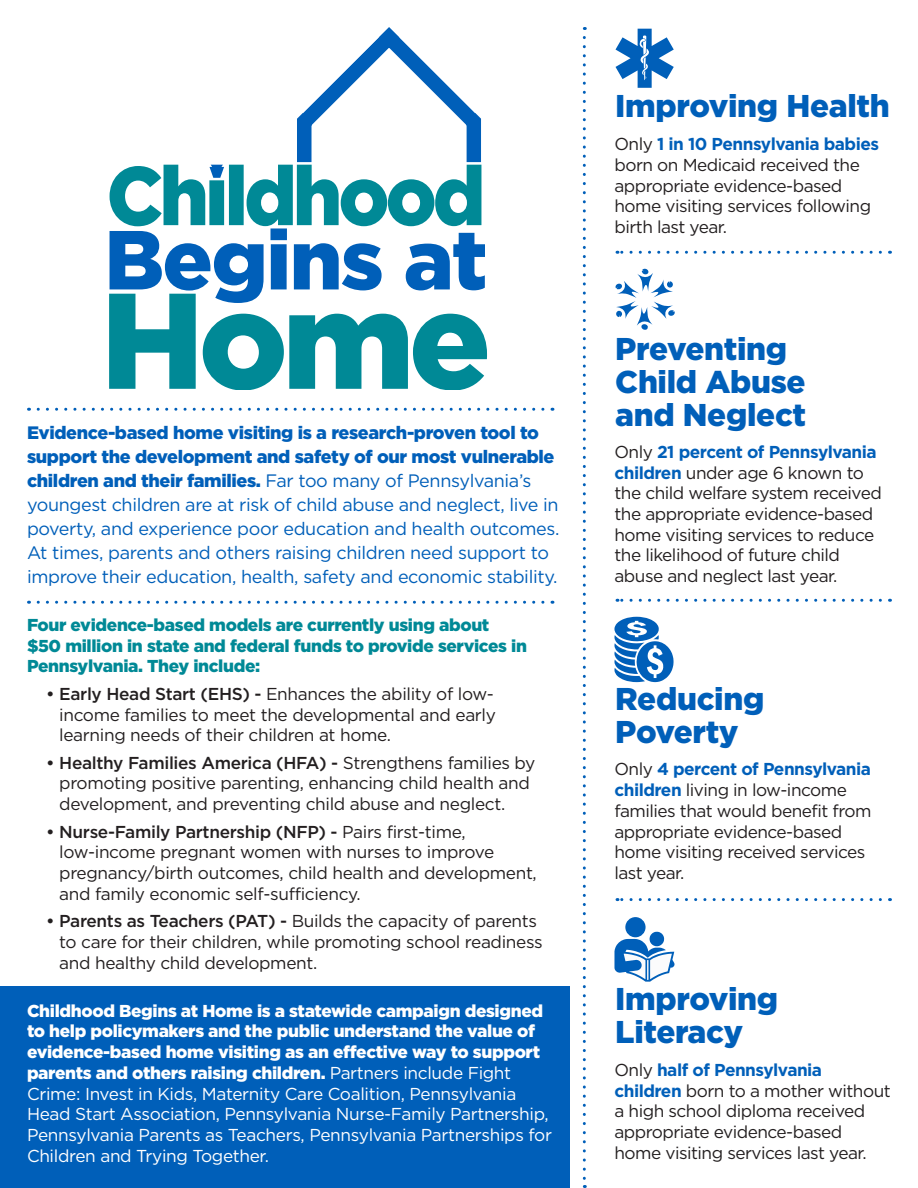
<style>
.page{position:relative;width:918px;height:1188px;background:#fff}
.page>*{position:absolute;margin:0;border:0;box-sizing:border-box;transform-origin:0 0}
.t1{font:900 31.5px/33px "Gotham";letter-spacing:-.01em;color:#005fb9}
.t2{font:18px/24px "Gotham";letter-spacing:-.02em;color:#005fb9}
.t3{font:17.25px/20.7px "Gotham";letter-spacing:-.03em;color:#231f20}
.t4{font:17.25px/20.7px "Gotham";letter-spacing:-.02em;color:#fff}
.t5{font:900 17.25px/20.7px "Gotham";letter-spacing:-.02em;color:#008996}
.s1{font-weight:900}
.s2{font-weight:500}
.s3{font-weight:700;color:#005fb9}
</style>
<div class="page">
<div style="left:0;top:986px;width:569px;height:202px;background:#005fb9"></div>
<svg style="left:109px;top:27px;width:378px;height:363px"></svg>
<svg style="left:583px;top:37px;width:3px;height:1151px"></svg>
<svg style="left:617px;top:251px;width:263px;height:3px"></svg>
<svg style="left:28px;top:601px;width:515px;height:3px"></svg>
<svg style="left:28px;top:408px;width:515px;height:3px"></svg>
<svg style="left:617px;top:898px;width:263px;height:3px"></svg>
<svg style="left:617px;top:599px;width:263px;height:3px"></svg>
<svg style="left:616px;top:29px;width:58px;height:59px"></svg>
<svg style="left:616px;top:269px;width:59px;height:61px"></svg>
<svg style="left:614px;top:932px;width:61px;height:50px"></svg>
<div style="left:625px;top:917px;width:21px;height:20px;background:#005fb9;border-radius:50%"></div>
<svg style="left:614px;top:617px;width:60px;height:65px"></svg>
<p class="t2" style="left:27px;top:420px;width:534px"><span class="s1">Evidence-based home visiting is a research-proven tool to support the development and safety of our most vulnerable children and their families.</span> Far too many of Pennsylvania’s youngest children are at risk of child abuse and neglect, live in poverty, and experience poor education and health outcomes.<br>At times, parents and others raising children need support to improve their education, health, safety and economic stability.</p>
<p class="t5" style="left:27px;top:614px;width:502px">Four evidence-based models are currently using about $50 million in state and federal funds to provide services in<br>Pennsylvania. They include:</p>
<p class="t3" style="left:59px;top:683px;width:438px;text-indent:-13px"><span class="s2">• Early Head Start (EHS) -</span> Enhances the ability of low&shy;income families to meet the developmental and early learning needs of their children at home.</p>
<p class="t3" style="left:59px;top:752px;width:478px;text-indent:-13px"><span class="s2">• Healthy Families America (HFA) -</span> Strengthens families by promoting positive parenting, enhancing child health and development, and preventing child abuse and neglect.</p>
<p class="t3" style="left:59px;top:821px;width:479px;text-indent:-13px"><span class="s2">• Nurse-Family Partnership (NFP) -</span> Pairs first-time, low-income pregnant women with nurses to improve pregnancy/birth outcomes, child health and development, and family economic self-sufficiency.</p>
<p class="t3" style="left:59px;top:910px;width:485px;text-indent:-13px"><span class="s2">• Parents as Teachers (PAT) -</span> Builds the capacity of parents to care for their children, while promoting school readiness and healthy child development.</p>
<p class="t4" style="left:27px;top:1000px;width:527px"><span class="s1">Childhood Begins at Home is a statewide campaign designed to help policymakers and the public understand the value of evidence-based home visiting as an effective way to support parents and others raising children.</span> Partners include Fight Crime: Invest in Kids, Maternity Care Coalition, Pennsylvania Head Start Association, Pennsylvania Nurse-Family Partnership, Pennsylvania Parents as Teachers, Pennsylvania Partnerships for Children and Trying Together.</p>
<p class="t1" style="left:615px;top:89px;width:276px">Improving Health</p>
<p class="t3" style="left:614px;top:134px;width:266px">Only <span class="s3">1 in 10 Pennsylvania babies </span>born on Medicaid received the appropriate evidence-based home visiting services following birth last year.</p>
<p class="t1" style="left:615px;top:332px;width:192px">Preventing<br>Child Abuse and Neglect</p>
<p class="t3" style="left:614px;top:441px;width:269px">Only <span class="s3">21 percent of Pennsylvania children</span> under age 6 known to the child welfare system received the appropriate evidence-based home visiting services to reduce the likelihood of future child abuse and neglect last year.</p>
<p class="t1" style="left:615px;top:682px;width:151px">Reducing<br>Poverty</p>
<p class="t3" style="left:614px;top:759px;width:259px">Only <span class="s3">4 percent of Pennsylvania children</span> living in low-income families that would benefit from appropriate evidence-based home visiting received services last year.</p>
<p class="t1" style="left:615px;top:982px;width:164px">Improving<br>Literacy</p>
<p class="t3" style="left:614px;top:1059px;width:278px">Only <span class="s3">half of Pennsylvania children</span> born to a mother without a high school diploma received appropriate evidence-based home visiting services last year.</p>
</div>
